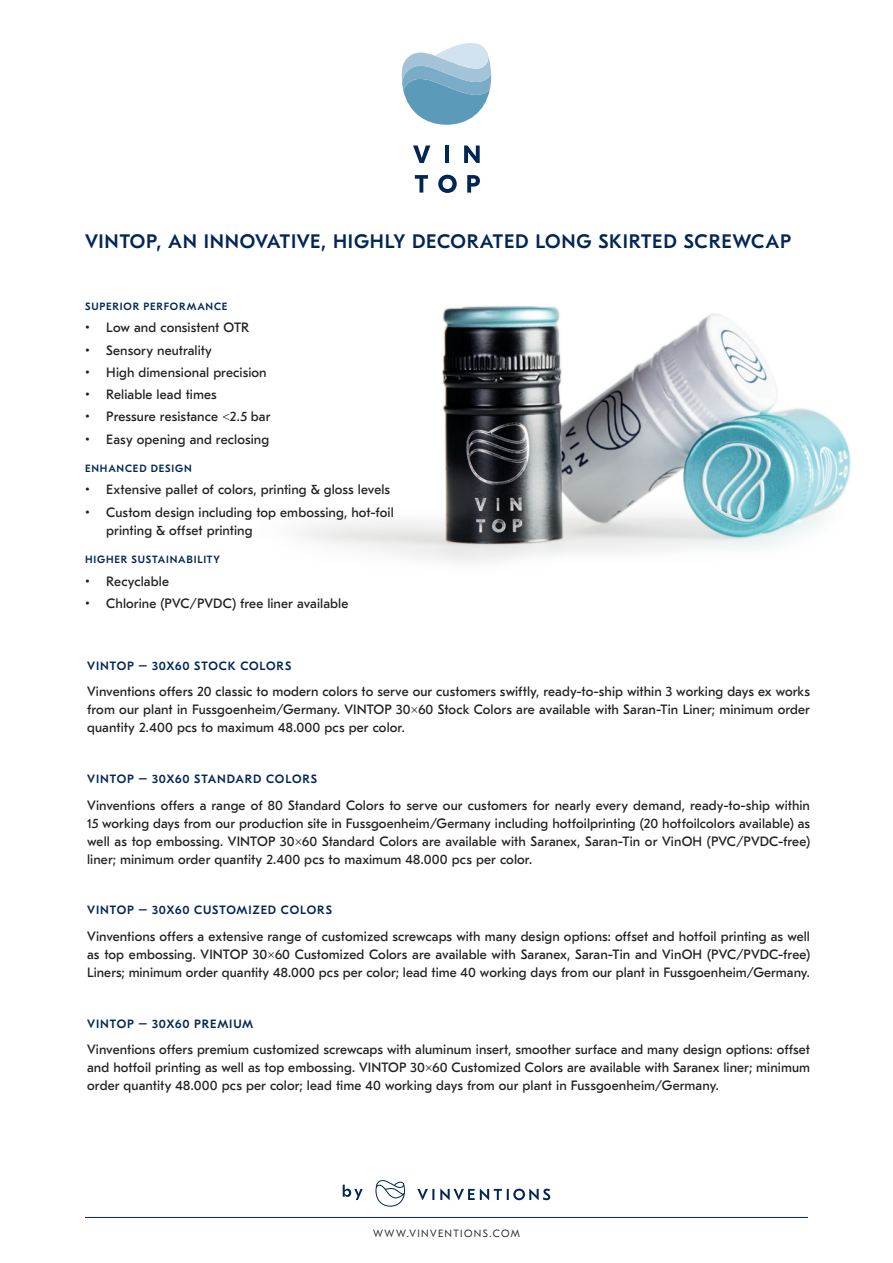
<style>
.page{position:relative;width:893px;height:1263px;background:#fff}
.page>*{position:absolute;margin:0;border:0;box-sizing:border-box;transform-origin:0 0}
.t1{font:500 19.5px "GT Eesti Pro Text";letter-spacing:.04em;color:#002656}
.t2{font:13.5px/18px "GT Eesti Pro Text";letter-spacing:.005em;color:#231f20;text-align:justify}
.t3{font:500 12px "GT Eesti Pro Text";letter-spacing:.065em;color:#002656}
.t4{font:500 10.5px "GT Eesti Pro Text";letter-spacing:.08em;color:#002656}
.t5{font:300 10.5px "GT Eesti Pro Text";letter-spacing:.13em;color:#231f20}
</style>
<div class="page">
<img style="left:300px;top:306px;width:551px;height:256px">
<svg style="left:343px;top:1185px;width:20px;height:15px"></svg>
<svg style="left:417px;top:1189px;width:133px;height:11px"></svg>
<svg style="left:375px;top:1180px;width:30px;height:26px"></svg>
<hr style="left:85px;top:1217px;width:723px;height:1px;background:#002656">
<svg style="left:402px;top:43px;width:89px;height:82px"></svg>
<svg style="left:415px;top:175px;width:13px;height:18px"></svg>
<svg style="left:438px;top:175px;width:19px;height:18px"></svg>
<svg style="left:467px;top:175px;width:13px;height:18px"></svg>
<svg style="left:413px;top:145px;width:17px;height:18px"></svg>
<hr style="left:445px;top:145px;width:4px;height:18px;background:#002656">
<svg style="left:464px;top:145px;width:16px;height:18px"></svg>
<h1 class="t1" style="left:85px;top:231px;width:707px">VINTOP, AN INNOVATIVE, HIGHLY DECORATED LONG SKIRTED SCREWCAP</h1>
<p class="t4" style="left:85px;top:301px;width:144px">SUPERIOR PERFORMANCE</p>
<p class="t2" style="left:85px;top:319px;width:166px">• Low and consistent OTR</p>
<p class="t2" style="left:85px;top:341px;width:128px">• Sensory neutrality</p>
<p class="t2" style="left:85px;top:363px;width:183px">• High dimensional precision</p>
<p class="t2" style="left:85px;top:386px;width:133px">• Reliable lead times</p>
<p class="t2" style="left:85px;top:408px;width:187px">• Pressure resistance &lt;2.5 bar</p>
<p class="t2" style="left:85px;top:430px;width:186px">• Easy opening and reclosing</p>
<p class="t4" style="left:85px;top:463px;width:108px">ENHANCED DESIGN</p>
<p class="t2" style="left:85px;top:481px;width:307px">• Extensive pallet of colors, printing &amp; gloss levels</p>
<p class="t2" style="left:106px;top:503px;width:289px;text-indent:-21px">• Custom design including top embossing, hot-foil printing &amp; offset printing</p>
<p class="t4" style="left:85px;top:554px;width:136px">HIGHER SUSTAINABILITY</p>
<p class="t2" style="left:85px;top:572px;width:85px">• Recyclable</p>
<p class="t2" style="left:85px;top:594px;width:265px">• Chlorine (PVC/PVDC) free liner available</p>
<p class="t3" style="left:87px;top:659px;width:206px">VINTOP – 30X60 STOCK COLORS</p>
<p class="t2" style="left:87px;top:683px;width:724px">Vinventions offers 20 classic to modern colors to serve our customers swiftly, ready-to-ship within 3 working days ex works from our plant in Fussgoenheim/Germany. VINTOP 30x60 Stock Colors are available with Saran-Tin Liner; minimum order quantity 2.400 pcs to maximum 48.000 pcs per color.</p>
<p class="t3" style="left:87px;top:773px;width:231px">VINTOP – 30X60 STANDARD COLORS</p>
<p class="t2" style="left:87px;top:796px;width:724px">Vinventions offers a range of 80 Standard Colors to serve our customers for nearly every demand, ready-to-ship within 15 working days from our production site in Fussgoenheim/Germany including hotfoilprinting (20 hotfoilcolors available) as well as top embossing. VINTOP 30x60 Standard Colors are available with Saranex, Saran-Tin or VinOH (PVC/PVDC-free) liner; minimum order quantity 2.400 pcs to maximum 48.000 pcs per color.</p>
<p class="t3" style="left:87px;top:904px;width:246px">VINTOP – 30X60 CUSTOMIZED COLORS</p>
<p class="t2" style="left:87px;top:927px;width:724px">Vinventions offers a extensive range of customized screwcaps with many design options: offset and hotfoil printing as well as top embossing. VINTOP 30x60 Customized Colors are available with Saranex, Saran-Tin and VinOH (PVC/PVDC-free)<br>Liners; minimum order quantity 48.000 pcs per color; lead time 40 working days from our plant in Fussgoenheim/Germany.</p>
<p class="t3" style="left:87px;top:1017px;width:168px">VINTOP – 30X60 PREMIUM</p>
<p class="t2" style="left:87px;top:1041px;width:724px">Vinventions offers premium customized screwcaps with aluminum insert, smoother surface and many design options: offset and hotfoil printing as well as top embossing. VINTOP 30x60 Customized Colors are available with Saranex liner; minimum order quantity 48.000 pcs per color; lead time 40 working days from our plant in Fussgoenheim/Germany.</p>
<p class="t5" style="left:373px;top:1228px;width:148px">WWW.VINVENTIONS.COM</p>
</div>
